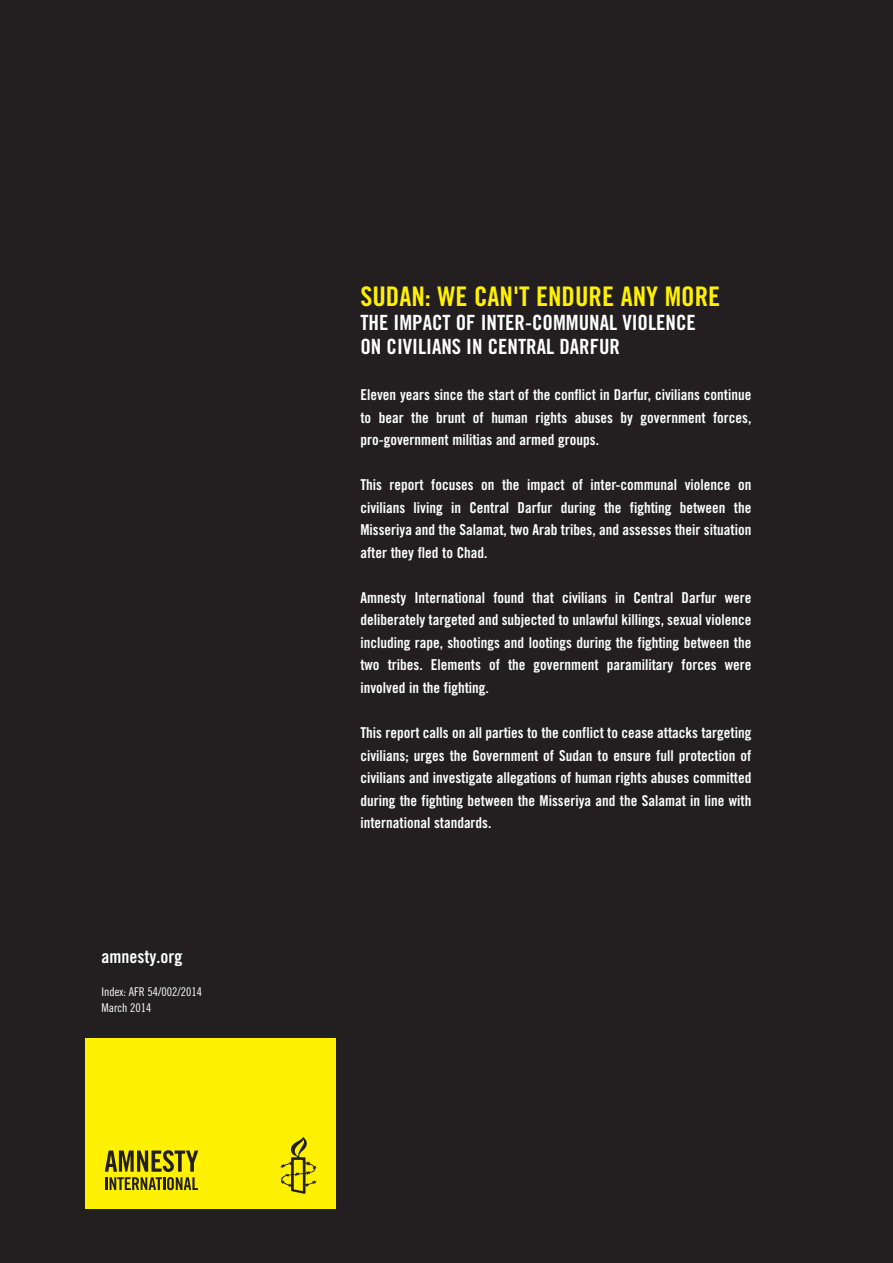
<style>
.page{position:relative;width:893px;height:1263px;background:#231f20}
.page>*{position:absolute;margin:0;border:0;box-sizing:border-box;transform-origin:0 0}
.t1{font:27px "Amnesty Trade Gothic Bd Cn 20";color:#fff101}
.t2{font:21px/24px "Amnesty Trade Gothic Bd Cn 20";color:#fff}
.t3{font:18px "Amnesty Trade Gothic Bd Cn 20";color:#fff}
.t4{font:15px/22.5px "Amnesty Trade Gothic Bd Cn 20";color:#fff;text-align:justify}
.t5{font:12px/16.5px "Amnesty Trade Gothic Cn 18";color:#fff}
</style>
<div class="page">
<div style="left:85px;top:1039px;width:250px;height:170px;background:#fff101"></div>
<svg style="left:280px;top:1136px;width:37px;height:58px"></svg>
<svg style="left:105px;top:1150px;width:93px;height:40px"></svg>
<p class="t3" style="left:102px;top:945px;width:82px">amnesty.org</p>
<p class="t5" style="left:102px;top:983px;width:102px">Index: AFR 54/002/2014<br>March 2014</p>
<h1 class="t1" style="left:360px;top:280px;width:361px">SUDAN: WE CAN'T ENDURE ANY MORE</h1>
<h2 class="t2" style="left:360px;top:310px;width:337px">THE IMPACT OF INTER-COMMUNAL VIOLENCE<br>ON CIVILIANS IN CENTRAL DARFUR</h2>
<p class="t4" style="left:360px;top:384px;width:392px">Eleven years since the start of the conflict in Darfur, civilians continue to bear the brunt of human rights abuses by government forces, pro-government militias and armed groups.</p>
<p class="t4" style="left:360px;top:474px;width:392px">This report focuses on the impact of inter-communal violence on civilians living in Central Darfur during the fighting between the Misseriya and the Salamat, two Arab tribes, and assesses their situation after they fled to Chad.</p>
<p class="t4" style="left:360px;top:586px;width:392px">Amnesty International found that civilians in Central Darfur were deliberately targeted and subjected to unlawful killings, sexual violence including rape, shootings and lootings during the fighting between the two tribes. Elements of the government paramilitary forces were involved in the fighting.</p>
<p class="t4" style="left:360px;top:721px;width:392px">This report calls on all parties to the conflict to cease attacks targeting civilians; urges the Government of Sudan to ensure full protection of civilians and investigate allegations of human rights abuses committed during the fighting between the Misseriya and the Salamat in line with international standards.</p>
</div>
